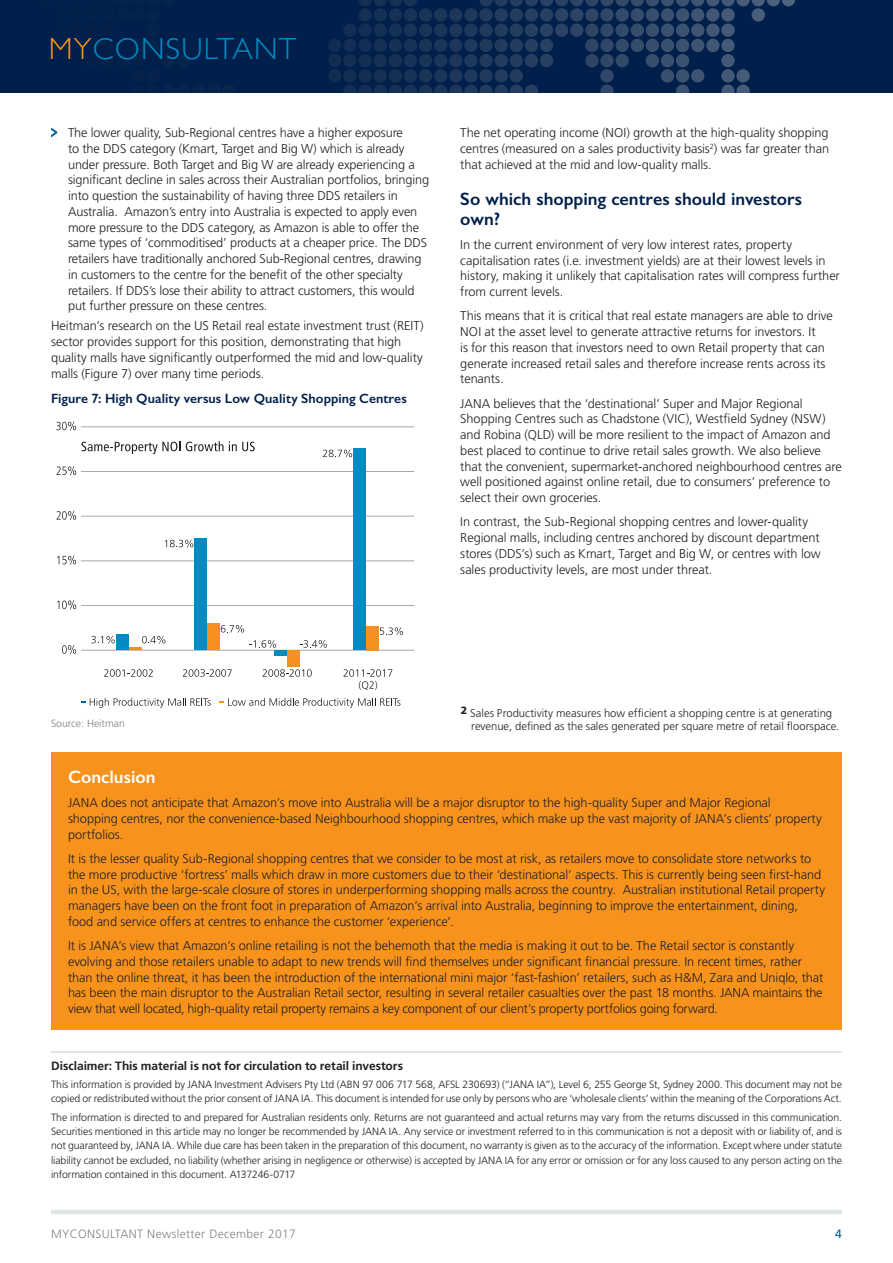
<style>
.page{position:relative;width:893px;height:1263px;background:#fff}
.page>*{position:absolute;margin:0;border:0;box-sizing:border-box;transform-origin:0 0}
.t1{font:300 30.45px "Gill Sans";letter-spacing:.04em;color:#008cc2}
.MC_JANA_Sub_Heading{font:600 18px/19.5px "Gill Sans";color:#001f4a}
.MC_JANA_Sub_Heading-2{font:600 18px "Gill Sans";color:#fff}
.MC_JANA_Chart_title{font:600 13.5px "Gill Sans";letter-spacing:.005em;color:#001f4a}
.MC_JANA_Body_Copy{font:300 12.75px/15.8px "Frutiger LT Std";letter-spacing:-.005em;color:#231f20}
.t2{font:700 12px "Frutiger LT Std";letter-spacing:-.005em;color:#231f20}
.t3{font:300 12px "Frutiger LT Std";letter-spacing:.03em;color:#808285}
.t4{font:12px "Frutiger LT Std";color:#065fa1}
.MC_JANA_Footnotes{font:300 11.25px/13.5px "Frutiger LT Std";color:#231f20}
.JANA_Brochure_Notes{font:300 10.5px/14.2px "Frutiger LT Std";letter-spacing:-.01em;color:#231f20}
.MC_JANA_Source_info{font:300 10.5px "Frutiger LT Std";color:#808285}
.s1{color:#f7931d}
.s2{font-size:15.3px;color:#065fa1}
</style>
<div class="page">
<hr style="left:51px;top:1210px;width:791px;height:4px;background:#e1e4e6">
<svg style="left:0;top:0;width:893px;height:93px;background:#09274f"></svg>
<svg style="left:0;top:0;width:9px;height:52px"></svg>
<svg style="left:51px;top:128px;width:6px;height:9px"></svg>
<div style="left:51px;top:753px;width:791px;height:277px;background:#f7931d"></div>
<hr style="left:51px;top:1051px;width:791px;height:2px;background:#dcdddf">
<hr style="left:81px;top:426px;width:333px;height:1px;background:#a6a8ab">
<hr style="left:81px;top:471px;width:333px;height:1px;background:#a6a8ab">
<hr style="left:81px;top:516px;width:333px;height:1px;background:#a6a8ab">
<hr style="left:81px;top:560px;width:333px;height:1px;background:#a6a8ab">
<hr style="left:81px;top:605px;width:333px;height:1px;background:#a6a8ab">
<hr style="left:81px;top:650px;width:333px;height:1px;background:#a6a8ab">
<svg style="left:56px;top:421px;width:20px;height:10px"></svg>
<svg style="left:57px;top:466px;width:19px;height:9px"></svg>
<svg style="left:57px;top:511px;width:19px;height:9px"></svg>
<svg style="left:57px;top:555px;width:19px;height:10px"></svg>
<svg style="left:57px;top:600px;width:19px;height:9px"></svg>
<svg style="left:62px;top:645px;width:14px;height:9px"></svg>
<svg style="left:81px;top:698px;width:130px;height:10px"></svg>
<svg style="left:219px;top:698px;width:181px;height:10px"></svg>
<div style="left:116px;top:635px;width:12px;height:15px;background:#008cc2"></div>
<div style="left:195px;top:538px;width:12px;height:112px;background:#008cc2"></div>
<div style="left:208px;top:624px;width:12px;height:26px;background:#f5911f"></div>
<div style="left:275px;top:650px;width:12px;height:6px;background:#008cc2"></div>
<div style="left:288px;top:650px;width:12px;height:16px;background:#f5911f"></div>
<div style="left:354px;top:448px;width:12px;height:202px;background:#008cc2"></div>
<div style="left:367px;top:626px;width:12px;height:24px;background:#f5911f"></div>
<svg style="left:81px;top:442px;width:99px;height:12px"></svg>
<svg style="left:186px;top:441px;width:69px;height:10px"></svg>
<svg style="left:104px;top:669px;width:49px;height:8px"></svg>
<svg style="left:183px;top:669px;width:49px;height:8px"></svg>
<svg style="left:263px;top:669px;width:49px;height:8px"></svg>
<svg style="left:343px;top:669px;width:49px;height:21px"></svg>
<svg style="left:91px;top:636px;width:24px;height:8px"></svg>
<svg style="left:129px;top:636px;width:36px;height:14px"></svg>
<svg style="left:165px;top:540px;width:28px;height:7px"></svg>
<svg style="left:221px;top:625px;width:23px;height:8px"></svg>
<svg style="left:249px;top:640px;width:27px;height:8px"></svg>
<svg style="left:300px;top:640px;width:27px;height:8px"></svg>
<svg style="left:323px;top:449px;width:29px;height:8px"></svg>
<svg style="left:380px;top:627px;width:23px;height:8px"></svg>
<h1 class="t1" style="left:49px;top:25px;width:249px"><span class="s1">MY</span>CONSULTANT</h1>
<p class="MC_JANA_Body_Copy" style="left:68px;top:125px;width:363px;text-indent:-17px"><span class="s2">&gt;</span> The lower quality, Sub-Regional centres have a higher exposure<br>to the DDS category (Kmart, Target and Big W) which is already under pressure. Both Target and Big W are already experiencing a significant decline in sales across their Australian portfolios, bringing into question the sustainability of having three DDS retailers in Australia. Amazon’s entry into Australia is expected to apply even more pressure to the DDS category, as Amazon is able to offer the same types of ‘commoditised’ products at a cheaper price. The DDS retailers have traditionally anchored Sub-Regional centres, drawing in customers to the centre for the benefit of the other specialty retailers. If DDS’s lose their ability to attract customers, this would put further pressure on these centres.</p>
<p class="MC_JANA_Body_Copy" style="left:51px;top:318px;width:374px">Heitman’s research on the US Retail real estate investment trust (REIT) sector provides support for this position, demonstrating that high quality malls have significantly outperformed the mid and low-quality malls (Figure 7) over many time periods.</p>
<p class="MC_JANA_Chart_title" style="left:51px;top:390px;width:357px">Figure 7: High Quality versus Low Quality Shopping Centres</p>
<p class="MC_JANA_Body_Copy" style="left:460px;top:125px;width:370px;text-align:justify">The net operating income (NOI) growth at the high-quality shopping centres (measured on a sales productivity basis<sup>2</sup>) was far greater than that achieved at the mid and low-quality malls.</p>
<p class="MC_JANA_Sub_Heading" style="left:460px;top:189px;width:343px">So which shopping centres should investors own?</p>
<p class="MC_JANA_Body_Copy" style="left:460px;top:237px;width:381px">In the current environment of very low interest rates, property capitalisation rates (i.e. investment yields) are at their lowest levels in history, making it unlikely that capitalisation rates will compress further from current levels.</p>
<p class="MC_JANA_Body_Copy" style="left:460px;top:308px;width:374px">This means that it is critical that real estate managers are able to drive NOI at the asset level to generate attractive returns for investors. It<br>is for this reason that investors need to own Retail property that can generate increased retail sales and therefore increase rents across its tenants.</p>
<p class="MC_JANA_Body_Copy" style="left:460px;top:396px;width:383px">JANA believes that the ‘destinational’ Super and Major Regional Shopping Centres such as Chadstone (VIC), Westfield Sydney (NSW) and Robina (QLD) will be more resilient to the impact of Amazon and best placed to continue to drive retail sales growth. We also believe that the convenient, supermarket-anchored neighbourhood centres are well positioned against online retail, due to consumers’ preference to select their own groceries.</p>
<p class="MC_JANA_Body_Copy" style="left:460px;top:514px;width:362px">In contrast, the Sub-Regional shopping centres and lower-quality Regional malls, including centres anchored by discount department stores (DDS’s) such as Kmart, Target and Big W, or centres with low sales productivity levels, are most under threat.</p>
<p class="MC_JANA_Source_info" style="left:51px;top:718px;width:75px">Source: Heitman</p>
<p class="MC_JANA_Footnotes" style="left:471px;top:706px;width:370px;text-indent:-10px"><sup>2</sup> Sales Productivity measures how efficient a shopping centre is at generating revenue, defined as the sales generated per square metre of retail floorspace.</p>
<p class="MC_JANA_Sub_Heading-2" style="left:68px;top:766px;width:89px">Conclusion</p>
<p class="MC_JANA_Body_Copy" style="left:68px;top:795px;width:755px">JANA does not anticipate that Amazon’s move into Australia will be a major disruptor to the high-quality Super and Major Regional shopping centres, nor the convenience-based Neighbourhood shopping centres, which make up the vast majority of JANA’s clients’ property portfolios.</p>
<p class="MC_JANA_Body_Copy" style="left:68px;top:851px;width:758px">It is the lesser quality Sub-Regional shopping centres that we consider to be most at risk, as retailers move to consolidate store networks to the more productive ‘fortress’ malls which draw in more customers due to their ‘destinational’ aspects. This is currently being seen first-hand in the US, with the large-scale closure of stores in underperforming shopping malls across the country. Australian institutional Retail property managers have been on the front foot in preparation of Amazon’s arrival into Australia, beginning to improve the entertainment, dining, food and service offers at centres to enhance the customer ‘experience’.</p>
<p class="MC_JANA_Body_Copy" style="left:68px;top:938px;width:757px">It is JANA’s view that Amazon’s online retailing is not the behemoth that the media is making it out to be. The Retail sector is constantly evolving and those retailers unable to adapt to new trends will find themselves under significant financial pressure. In recent times, rather than the online threat, it has been the introduction of the international mini major ‘fast-fashion’ retailers, such as H&amp;M, Zara and Uniqlo, that has been the main disruptor to the Australian Retail sector, resulting in several retailer casualties over the past 18 months. JANA maintains the view that well located, high-quality retail property remains a key component of our client’s property portfolios going forward.</p>
<p class="t2" style="left:51px;top:1058px;width:354px">Disclaimer: This material is not for circulation to retail investors</p>
<p class="JANA_Brochure_Notes" style="left:51px;top:1077px;width:792px">This information is provided by JANA Investment Advisers Pty Ltd (ABN 97 006 717 568, AFSL 230693) (“JANA IA”), Level 6, 255 George St, Sydney 2000. This document may not be copied or redistributed without the prior consent of JANA IA. This document is intended for use only by persons who are ‘wholesale clients’ within the meaning of the Corporations Act.</p>
<p class="JANA_Brochure_Notes" style="left:51px;top:1110px;width:792px;text-align:justify">The information is directed to and prepared for Australian residents only. Returns are not guaranteed and actual returns may vary from the returns discussed in this communication.<br>Securities mentioned in this article may no longer be recommended by JANA IA. Any service or investment referred to in this communication is not a deposit with or liability of, and is not guaranteed by, JANA IA. While due care has been taken in the preparation of this document, no warranty is given as to the accuracy of the information. Except where under statute liability cannot be excluded, no liability (whether arising in negligence or otherwise) is accepted by JANA IA for any error or omission or for any loss caused to any person acting on the information contained in this document. A137246-0717</p>
<p class="t3" style="left:51px;top:1227px;width:246px">MYCONSULTANT Newsletter December 2017</p>
<p class="t4" style="left:835px;top:1227px;width:8px">4</p>
</div>
